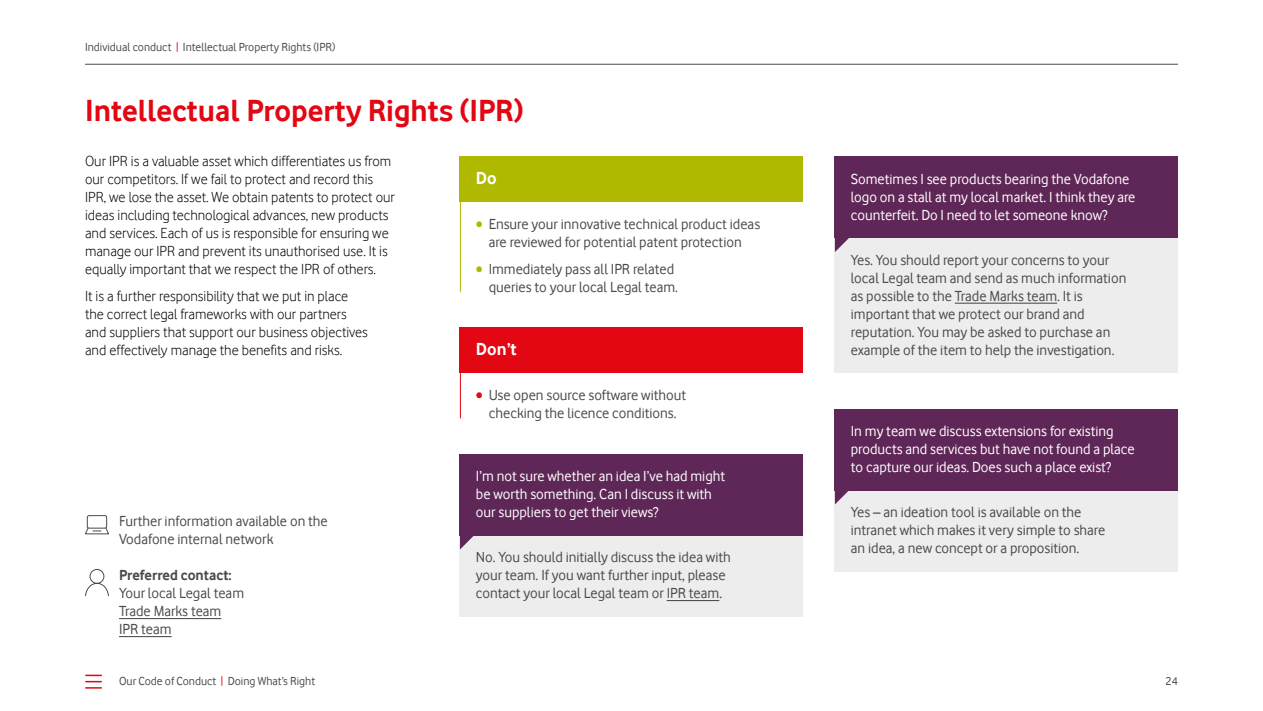
<style>
.page{position:relative;width:1263px;height:711px;background:#fff}
.page>*{position:absolute;margin:0;border:0;box-sizing:border-box;transform-origin:0 0}
.t1{font:700 31.5px "Vodafone Rg";color:#e30613}
.t2{font:700 18px "Vodafone Rg";color:#fff}
.t3{font:15px/18px "Vodafone Rg";color:#484b4d}
.t4{font:15px/18px "Vodafone Lt";color:#000}
.t5{font:15px/18px "Vodafone Rg";color:#fff}
.t6{font:700 15px "Vodafone Rg";color:#484b4d}
.t7{font:12px "Vodafone Rg";color:#484b4d}
.s1{color:#e30613}
.s2{color:#afb900}
</style>
<div class="page">
<hr style="left:85px;top:64px;width:1093px;height:1px;background:#484b4d">
<hr style="left:460px;top:197px;width:1px;height:95px;background:#afb900">
<div style="left:460px;top:157px;width:343px;height:45px;background:#afb900"></div>
<hr style="left:460px;top:368px;width:1px;height:50px;background:#e30613">
<div style="left:460px;top:328px;width:343px;height:45px;background:#e30613"></div>
<div style="left:835px;top:238px;width:343px;height:135px;background:#ededed"></div>
<hr style="left:955px;top:302px;width:102px;height:1px;background:#484b4d">
<div style="left:835px;top:157px;width:343px;height:81px;background:#5f2757"></div>
<svg style="left:835px;top:238px;width:14px;height:14px"></svg>
<div style="left:835px;top:490px;width:343px;height:81px;background:#ededed"></div>
<div style="left:835px;top:409px;width:343px;height:81px;background:#5f2757"></div>
<svg style="left:835px;top:490px;width:14px;height:14px"></svg>
<div style="left:460px;top:535px;width:343px;height:81px;background:#ededed"></div>
<hr style="left:667px;top:599px;width:52px;height:1px;background:#484b4d">
<div style="left:460px;top:454px;width:343px;height:81px;background:#5f2757"></div>
<svg style="left:460px;top:535px;width:14px;height:14px"></svg>
<hr style="left:119px;top:617px;width:102px;height:1px;background:#484b4d">
<hr style="left:119px;top:635px;width:53px;height:1px;background:#484b4d">
<svg style="left:85px;top:569px;width:24px;height:27px"></svg>
<svg style="left:85px;top:515px;width:24px;height:19px"></svg>
<svg style="left:86px;top:674px;width:15px;height:14px"></svg>
<p class="t7" style="left:85px;top:40px;width:252px">Individual conduct <span class="s1">|</span> Intellectual Property Rights (IPR)</p>
<h1 class="t1" style="left:85px;top:92px;width:440px">Intellectual Property Rights (IPR)</h1>
<p class="t4" style="left:85px;top:151px;width:311px">Our IPR is a valuable asset which differentiates us from our competitors. If we fail to protect and record this IPR, we lose the asset. We obtain patents to protect our ideas including technological advances, new products and services. Each of us is responsible for ensuring we manage our IPR and prevent its unauthorised use. It is equally important that we respect the IPR of others.</p>
<p class="t4" style="left:85px;top:286px;width:284px">It is a further responsibility that we put in place the correct legal frameworks with our partners and suppliers that support our business objectives and effectively manage the benefits and risks.</p>
<p class="t2" style="left:476px;top:167px;width:22px">Do</p>
<p class="t3" style="left:476px;top:214px;width:286px;text-align:center"><span class="s2">•</span> Ensure your innovative technical product ideas are reviewed for potential patent protection</p>
<p class="t3" style="left:476px;top:259px;width:204px;text-align:right"><span class="s2">•</span> Immediately pass all IPR related queries to your local Legal team.</p>
<p class="t2" style="left:476px;top:338px;width:43px">Don’t</p>
<p class="t3" style="left:119px;top:511px;width:210px">Further information available on the<br>Vodafone internal network</p>
<p class="t6" style="left:119px;top:566px;width:114px">Preferred contact:</p>
<p class="t3" style="left:119px;top:583px;width:127px">Your local Legal team<br>Trade Marks team<br>IPR team</p>
<p class="t3" style="left:476px;top:385px;width:212px;text-align:center"><span class="s1">•</span> Use open source software without checking the licence conditions.</p>
<p class="t5" style="left:476px;top:466px;width:251px">I’m not sure whether an idea I’ve had might be worth something. Can I discuss it with our suppliers to get their views?</p>
<p class="t3" style="left:476px;top:547px;width:256px">No. You should initially discuss the idea with your team. If you want further input, please contact your local Legal team or IPR team.</p>
<p class="t5" style="left:851px;top:169px;width:286px">Sometimes I see products bearing the Vodafone logo on a stall at my local market. I think they are counterfeit. Do I need to let someone know?</p>
<p class="t3" style="left:851px;top:250px;width:277px">Yes. You should report your concerns to your local Legal team and send as much information as possible to the Trade Marks team. It is important that we protect our brand and reputation. You may be asked to purchase an example of the item to help the investigation.</p>
<p class="t5" style="left:851px;top:421px;width:285px">In my team we discuss extensions for existing products and services but have not found a place to capture our ideas. Does such a place exist?</p>
<p class="t3" style="left:851px;top:502px;width:256px">Yes – an ideation tool is available on the intranet which makes it very simple to share an idea, a new concept or a proposition.</p>
<p class="t7" style="left:119px;top:674px;width:198px">Our Code of Conduct <span class="s1">|</span> Doing What’s Right</p>
<p class="t7" style="left:1165px;top:674px;width:14px">24</p>
</div>
